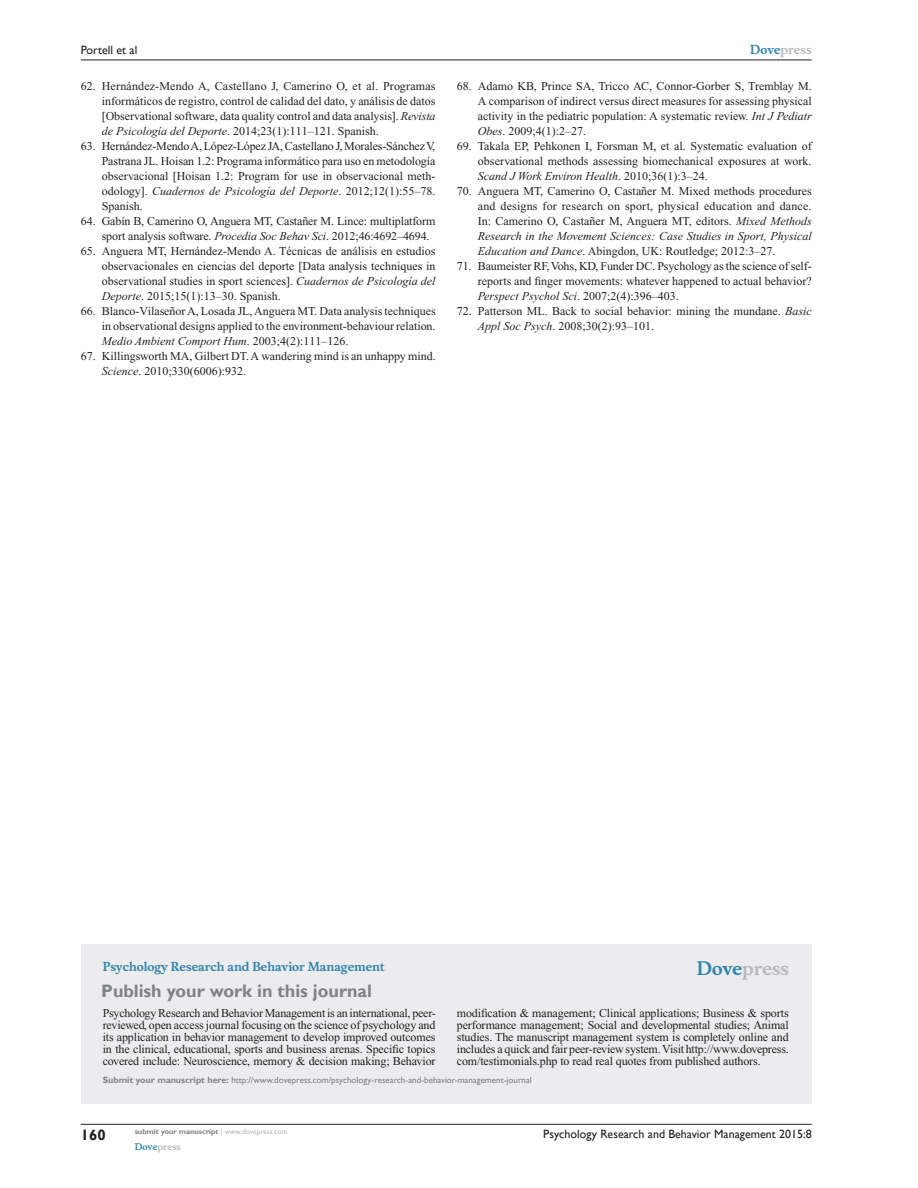
<style>
.page{position:relative;width:918px;height:1188px;background:#fff}
.page>*{position:absolute;margin:0;border:0;box-sizing:border-box;transform-origin:0 0}
.PromBx-H1{font:700 18px "Gill Sans";color:#808285}
.PromBx-Brand{font:700 18px "Musee";color:#b8b9bc}
.t1{font:700 15px "Gill Sans";color:#231f20}
.RefNL2{font:12px/15px "Times New Roman";color:#231f20;text-align:justify}
.PromBx-Tx{font:12px/12px "Times New Roman";letter-spacing:-.01em;color:#231f20;text-align:justify}
.t2{font:12px "Gill Sans";color:#231f20}
.PromBx-JrnlName{font:700 12px "Musee";color:#3485ae}
.t3{font:700 12px "Musee";color:#b8b9bc}
.PromBx-SubmitMssWebA{font:9px "Gill Sans";color:#808285}
.t4{font:700 9px "Musee";color:#b8b9bc}
.t5{font:700 7.5px "Gill Sans";color:#808285}
.s1{font-style:italic}
.s2{color:#3485ae}
.s3{font-weight:700}
.s4{font-weight:400;color:#b8b9bc}
</style>
<div class="page">
<div style="left:81px;top:944px;width:731px;height:159px;background:#ececee"></div>
<hr style="left:81px;top:1124px;width:731px;height:1px;background:#231f20">
<hr style="left:81px;top:60px;width:731px;height:1px;background:#231f20">
<p class="t2" style="left:81px;top:43px;width:58px">Portell et al</p>
<p class="RefNL2" style="left:102px;top:79px;width:335px;text-indent:-21px">62. Hernández-Mendo A, Castellano J, Camerino O, et al. Programas informáticos de registro, control de calidad del dato, y análisis de datos [Observational software, data quality control and data analysis]. <span class="s1">Revista de Psicología del Deporte</span>. 2014;23(1):111–121. Spanish.</p>
<p class="RefNL2" style="left:102px;top:139px;width:335px;text-indent:-21px">63. Hernández-Mendo A, López-López JA, Castellano J, Morales-Sánchez V, Pastrana JL. Hoisan 1.2: Programa informático para uso en metodología observacional [Hoisan 1.2: Program for use in observacional meth&shy;odology]. <span class="s1">Cuadernos de Psicología del Deporte</span>. 2012;12(1):55–78.<br>Spanish.</p>
<p class="RefNL2" style="left:102px;top:214px;width:335px;text-indent:-21px">64. Gabín B, Camerino O, Anguera MT, Castañer M. Lince: multiplatform sport analysis software. <span class="s1">Procedia Soc Behav Sci</span>. 2012;46:4692–4694.</p>
<p class="RefNL2" style="left:102px;top:244px;width:335px;text-indent:-21px">65. Anguera MT, Hernández-Mendo A. Técnicas de análisis en estudios observacionales en ciencias del deporte [Data analysis techniques in observational studies in sport sciences]. <span class="s1">Cuadernos de Psicología del Deporte</span>. 2015;15(1):13–30. Spanish.</p>
<p class="RefNL2" style="left:102px;top:304px;width:335px;text-indent:-21px">66. Blanco-Vilaseñor A, Losada JL, Anguera MT. Data analysis techniques in observational designs applied to the environment-behaviour relation.<br><span class="s1">Medio Ambient Comport Hum</span>. 2003;4(2):111–126.</p>
<p class="RefNL2" style="left:102px;top:349px;width:335px;text-indent:-21px">67. Killingsworth MA, Gilbert DT. A wandering mind is an unhappy mind.<br><span class="s1">Science</span>. 2010;330(6006):932.</p>
<p class="t3" style="left:750px;top:43px;width:63px"><span class="s2">Dove</span>press</p>
<p class="RefNL2" style="left:478px;top:79px;width:335px;text-indent:-21px">68. Adamo KB, Prince SA, Tricco AC, Connor-Gorber S, Tremblay M.<br>A comparison of indirect versus direct measures for assessing physical activity in the pediatric population: A systematic review. <span class="s1">Int J Pediatr Obes</span>. 2009;4(1):2–27.</p>
<p class="RefNL2" style="left:478px;top:139px;width:335px;text-indent:-21px">69. Takala EP, Pehkonen I, Forsman M, et al. Systematic evaluation of observational methods assessing biomechanical exposures at work.<br><span class="s1">Scand J Work Environ Health</span>. 2010;36(1):3–24.</p>
<p class="RefNL2" style="left:478px;top:184px;width:335px;text-indent:-21px">70. Anguera MT, Camerino O, Castañer M. Mixed methods procedures and designs for research on sport, physical education and dance.<br>In: Camerino O, Castañer M, Anguera MT, editors. <span class="s1">Mixed Methods Research in the Movement Sciences: Case Studies in Sport, Physical Education and Dance</span>. Abingdon, UK: Routledge; 2012:3–27.</p>
<p class="RefNL2" style="left:478px;top:259px;width:335px;text-indent:-21px">71. Baumeister RF, Vohs, KD, Funder DC. Psychology as the science of self&shy;reports and finger movements: whatever happened to actual behavior?<br><span class="s1">Perspect Psychol Sci</span>. 2007;2(4):396–403.</p>
<p class="RefNL2" style="left:478px;top:304px;width:335px;text-indent:-21px">72. Patterson ML. Back to social behavior: mining the mundane. <span class="s1">Basic<br>Appl Soc Psych</span>. 2008;30(2):93–101.</p>
<p class="PromBx-JrnlName" style="left:103px;top:959px;width:284px">Psychology Research and Behavior Management</p>
<p class="PromBx-H1" style="left:101px;top:980px;width:272px">Publish your work in this journal</p>
<p class="PromBx-Brand" style="left:697px;top:958px;width:94px"><span class="s2">Dove</span>press</p>
<p class="PromBx-Tx" style="left:103px;top:1007px;width:335px">Psychology Research and Behavior Management is an international, peer&shy;reviewed, open access journal focusing on the science of psychology and its application in behavior management to develop improved outcomes in the clinical, educational, sports and business arenas. Specific topics covered include: Neuroscience, memory &amp; decision making; Behavior</p>
<p class="PromBx-Tx" style="left:457px;top:1007px;width:333px">modification &amp; management; Clinical applications; Business &amp; sports performance management; Social and developmental studies; Animal studies. The manuscript management system is completely online and includes a quick and fair peer-review system. Visit http://www.dovepress. com/testimonials.php to read real quotes from published authors.</p>
<p class="PromBx-SubmitMssWebA" style="left:103px;top:1075px;width:431px"><span class="s3">Submit your manuscript here:</span> http://www.dovepress.com/psychology-research-and-behavior-management-journal</p>
<p class="t1" style="left:81px;top:1126px;width:26px">160</p>
<p class="t5" style="left:135px;top:1127px;width:154px">submit your manuscript <span class="s4">| www.dovepress.com</span></p>
<p class="t4" style="left:135px;top:1141px;width:48px"><span class="s2">Dove</span>press</p>
<p class="t2" style="left:543px;top:1127px;width:270px">Psychology Research and Behavior Management 2015:8</p>
</div>
